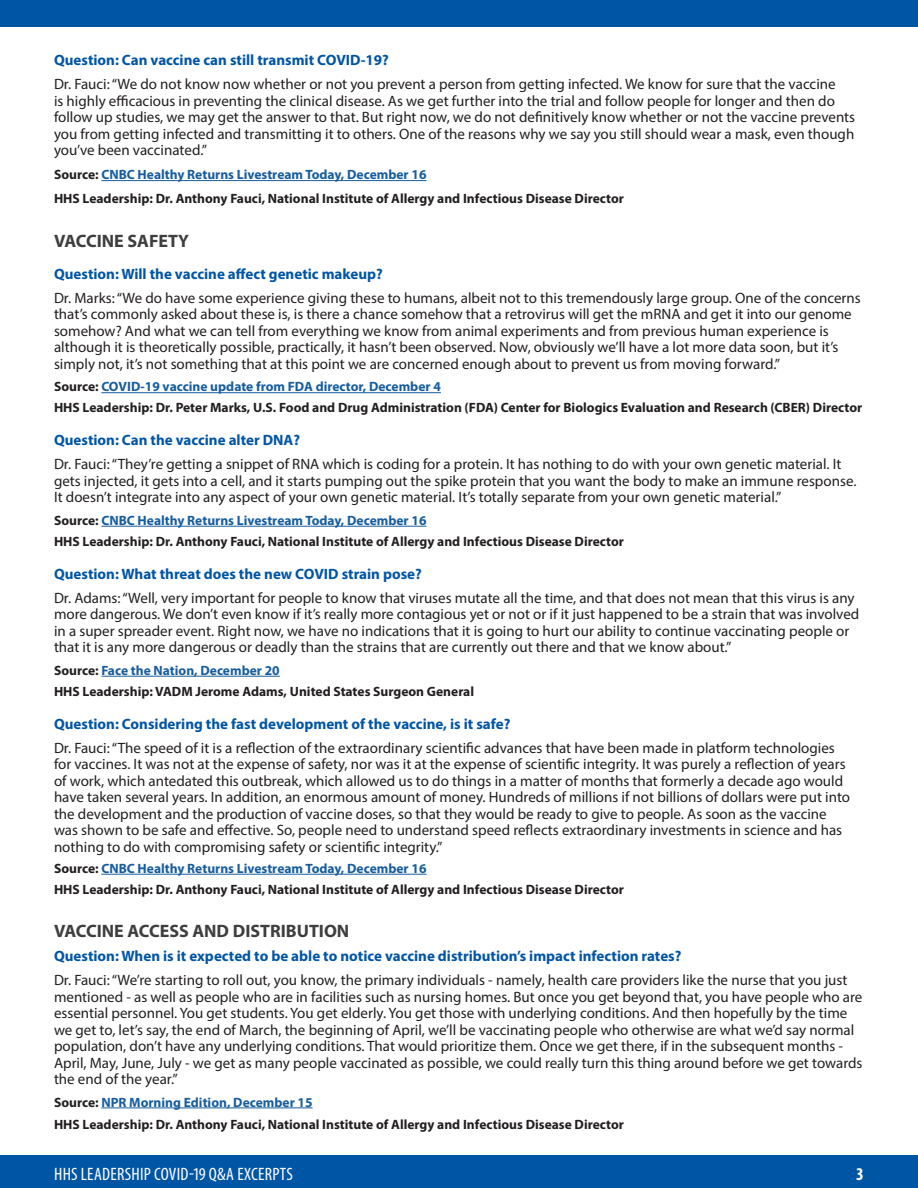
<style>
.page{position:relative;width:918px;height:1188px;background:#fff}
.page>*{position:absolute;margin:0;border:0;box-sizing:border-box;transform-origin:0 0}
.t1{font:condensed 18px "Myriad Pro";letter-spacing:.01em;color:#fff}
.body_copy{font:700 18px "Myriad Pro";color:#3e3e3f}
.section_hdr{font:700 18px "Myriad Pro";color:#3e3e3f}
.t2{font:700 condensed 18px "Myriad Pro";color:#fff}
.body_copy-2{font:15px/16.5px "Myriad Pro";color:#231f20}
.body_copy-3{font:700 15px "Myriad Pro";color:#0155a5}
.body_copy-4{font:700 13.5px "Myriad Pro";color:#231f20}
.body_copy-5{font:700 13.5px "Myriad Pro";color:#175d9e}
.s1{color:#231f20}
</style>
<div class="page">
<div style="left:0;top:1155px;width:918px;height:33px;background:#0155a5"></div>
<div style="left:0;top:0;width:918px;height:27px;background:#0155a5"></div>
<hr style="left:101px;top:180px;width:326px;height:1px;background:#175d9e">
<hr style="left:101px;top:392px;width:340px;height:1px;background:#175d9e">
<hr style="left:101px;top:526px;width:326px;height:1px;background:#175d9e">
<hr style="left:101px;top:676px;width:179px;height:1px;background:#175d9e">
<hr style="left:101px;top:874px;width:326px;height:1px;background:#175d9e">
<hr style="left:101px;top:1108px;width:212px;height:1px;background:#175d9e">
<p class="body_copy-3" style="left:54px;top:50px;width:336px">Question: Can vaccine can still transmit COVID-19?</p>
<p class="body_copy-2" style="left:54px;top:76px;width:803px">Dr. Fauci: “We do not know now whether or not you prevent a person from getting infected. We know for sure that the vaccine<br>is highly efficacious in preventing the clinical disease. As we get further into the trial and follow people for longer and then do follow up studies, we may get the answer to that. But right now, we do not definitively know whether or not the vaccine prevents you from getting infected and transmitting it to others. One of the reasons why we say you still should wear a mask, even though you’ve been vaccinated.”</p>
<p class="body_copy-5" style="left:54px;top:166px;width:374px"><span class="s1">Source:</span> CNBC Healthy Returns Livestream Today, December 16</p>
<p class="body_copy-4" style="left:54px;top:190px;width:572px">HHS Leadership: Dr. Anthony Fauci, National Institute of Allergy and Infectious Disease Director</p>
<p class="section_hdr" style="left:54px;top:230px;width:137px">VACCINE SAFETY</p>
<p class="body_copy-3" style="left:54px;top:264px;width:330px">Question: Will the vaccine affect genetic makeup?</p>
<p class="body_copy-2" style="left:54px;top:289px;width:808px">Dr. Marks: “We do have some experience giving these to humans, albeit not to this tremendously large group. One of the concerns that’s commonly asked about these is, is there a chance somehow that a retrovirus will get the mRNA and get it into our genome somehow? And what we can tell from everything we know from animal experiments and from previous human experience is although it is theoretically possible, practically, it hasn’t been observed. Now, obviously we’ll have a lot more data soon, but it’s simply not, it’s not something that at this point we are concerned enough about to prevent us from moving forward.”</p>
<p class="body_copy-5" style="left:54px;top:378px;width:388px"><span class="s1">Source:</span> COVID-19 vaccine update from FDA director, December 4</p>
<p class="body_copy-4" style="left:54px;top:399px;width:810px">HHS Leadership: Dr. Peter Marks, U.S. Food and Drug Administration (FDA) Center for Biologics Evaluation and Research (CBER) Director</p>
<p class="body_copy-3" style="left:54px;top:431px;width:248px">Question: Can the vaccine alter DNA?</p>
<p class="body_copy-2" style="left:54px;top:456px;width:804px">Dr. Fauci: “They’re getting a snippet of RNA which is coding for a protein. It has nothing to do with your own genetic material. It gets injected, it gets into a cell, and it starts pumping out the spike protein that you want the body to make an immune response.<br>It doesn’t integrate into any aspect of your own genetic material. It’s totally separate from your own genetic material.”</p>
<p class="body_copy-5" style="left:54px;top:511px;width:374px"><span class="s1">Source:</span> CNBC Healthy Returns Livestream Today, December 16</p>
<p class="body_copy-4" style="left:54px;top:532px;width:572px">HHS Leadership: Dr. Anthony Fauci, National Institute of Allergy and Infectious Disease Director</p>
<p class="body_copy-3" style="left:54px;top:564px;width:369px">Question: What threat does the new COVID strain pose?</p>
<p class="body_copy-2" style="left:54px;top:589px;width:807px">Dr. Adams: “Well, very important for people to know that viruses mutate all the time, and that does not mean that this virus is any more dangerous. We don’t even know if it’s really more contagious yet or not or if it just happened to be a strain that was involved in a super spreader event. Right now, we have no indications that it is going to hurt our ability to continue vaccinating people or that it is any more dangerous or deadly than the strains that are currently out there and that we know about.”</p>
<p class="body_copy-5" style="left:54px;top:661px;width:227px"><span class="s1">Source:</span> Face the Nation, December 20</p>
<p class="body_copy-4" style="left:54px;top:682px;width:422px">HHS Leadership: VADM Jerome Adams, United States Surgeon General</p>
<p class="body_copy-3" style="left:54px;top:714px;width:458px">Question: Considering the fast development of the vaccine, is it safe?</p>
<p class="body_copy-2" style="left:54px;top:739px;width:798px">Dr. Fauci: “The speed of it is a reflection of the extraordinary scientific advances that have been made in platform technologies for vaccines. It was not at the expense of safety, nor was it at the expense of scientific integrity. It was purely a reflection of years of work, which antedated this outbreak, which allowed us to do things in a matter of months that formerly a decade ago would have taken several years. In addition, an enormous amount of money. Hundreds of millions if not billions of dollars were put into the development and the production of vaccine doses, so that they would be ready to give to people. As soon as the vaccine was shown to be safe and effective. So, people need to understand speed reflects extraordinary investments in science and has nothing to do with compromising safety or scientific integrity.”</p>
<p class="body_copy-5" style="left:54px;top:859px;width:374px"><span class="s1">Source:</span> CNBC Healthy Returns Livestream Today, December 16</p>
<p class="body_copy-4" style="left:54px;top:880px;width:572px">HHS Leadership: Dr. Anthony Fauci, National Institute of Allergy and Infectious Disease Director</p>
<p class="body_copy" style="left:54px;top:919px;width:297px">VACCINE ACCESS AND DISTRIBUTION</p>
<p class="body_copy-3" style="left:54px;top:946px;width:629px">Question: When is it expected to be able to notice vaccine distribution’s impact infection rates?</p>
<p class="body_copy-2" style="left:54px;top:972px;width:810px">Dr. Fauci: “We’re starting to roll out, you know, the primary individuals - namely, health care providers like the nurse that you just mentioned - as well as people who are in facilities such as nursing homes. But once you get beyond that, you have people who are essential personnel. You get students. You get elderly. You get those with underlying conditions. And then hopefully by the time we get to, let’s say, the end of March, the beginning of April, we’ll be vaccinating people who otherwise are what we’d say normal population, don’t have any underlying conditions. That would prioritize them. Once we get there, if in the subsequent months - April, May, June, July - we get as many people vaccinated as possible, we could really turn this thing around before we get towards the end of the year.”</p>
<p class="body_copy-5" style="left:54px;top:1093px;width:260px"><span class="s1">Source:</span> NPR Morning Edition, December 15</p>
<p class="body_copy-4" style="left:54px;top:1116px;width:572px">HHS Leadership: Dr. Anthony Fauci, National Institute of Allergy and Infectious Disease Director</p>
<p class="t1" style="left:54px;top:1163px;width:240px">HHS LEADERSHIP COVID-19 Q&amp;A EXCERPTS</p>
<p class="t2" style="left:856px;top:1163px;width:9px">3</p>
</div>
